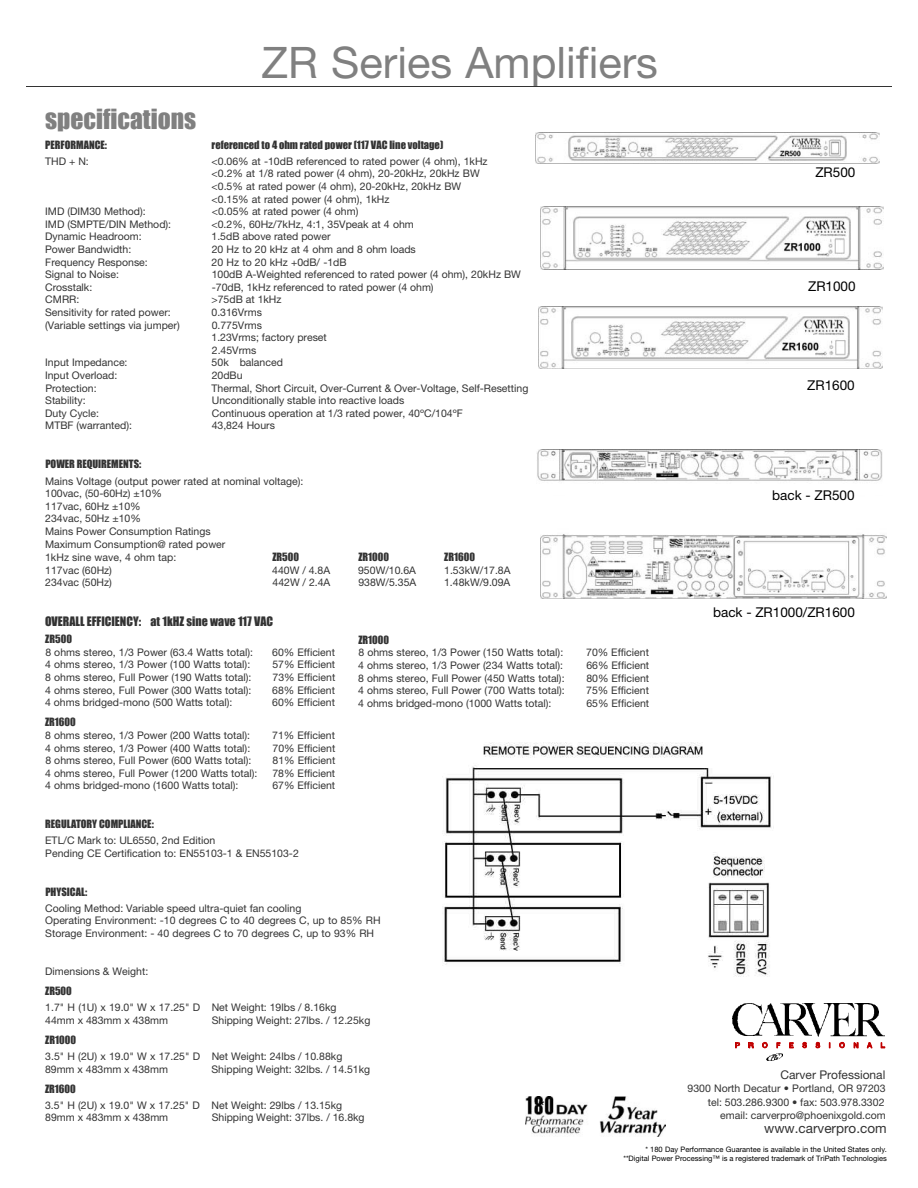
<style>
.page{position:relative;width:918px;height:1188px;background:#fff}
.page>*{position:absolute;margin:0;border:0;box-sizing:border-box;transform-origin:0 0}
.t1{font:43.5px "Helvetica Neue";color:#808080}
.t2{font:25.5px "Impact";color:#808080}
.t3{font:18px "Helvetica Neue";color:#000}
.t4{font:13.5px "Helvetica Neue";color:#000}
.t5{font:13.5px "Helvetica Neue";color:#333}
.t6{font:12px "Impact";color:#333}
.t7{font:12px "Helvetica Neue";color:#333}
.t8{font:10.5px/12.6px "Helvetica Neue";color:#333}
.t9{font:10.5px "Impact";color:#333}
.t10{font:7.5px/9px "Helvetica Neue";color:#000;text-align:right}
</style>
<div class="page">
<img style="left:536px;top:133px;width:343px;height:30px">
<img style="left:540px;top:207px;width:344px;height:62px">
<img style="left:538px;top:306px;width:344px;height:63px">
<img style="left:537px;top:449px;width:346px;height:32px">
<img style="left:540px;top:534px;width:346px;height:64px">
<hr style="left:26px;top:86px;width:865px;height:1px;background:#333">
<img style="left:733px;top:1003px;width:78px;height:33px">
<img style="left:802px;top:1004px;width:83px;height:32px">
<svg style="left:735px;top:1042px;width:5px;height:6px"></svg>
<svg style="left:749px;top:1042px;width:5px;height:6px"></svg>
<svg style="left:762px;top:1042px;width:21px;height:18px"></svg>
<svg style="left:789px;top:1042px;width:5px;height:6px"></svg>
<svg style="left:802px;top:1042px;width:5px;height:6px"></svg>
<svg style="left:815px;top:1042px;width:44px;height:7px"></svg>
<svg style="left:867px;top:1042px;width:19px;height:7px"></svg>
<img style="left:444px;top:743px;width:328px;height:234px">
<img style="left:525px;top:1097px;width:141px;height:40px">
<h1 class="t1" style="left:262px;top:47px;width:398px">ZR Series Amplifiers</h1>
<h2 class="t2" style="left:45px;top:104px;width:152px">specifications</h2>
<p class="t9" style="left:45px;top:138px;width:63px">PERFORMANCE:</p>
<p class="t9" style="left:212px;top:138px;width:233px">referenced to 4 ohm rated power (117 VAC line voltage)</p>
<p class="t8" style="left:45px;top:156px;width:45px">THD + N:</p>
<p class="t8" style="left:212px;top:156px;width:278px">&lt;0.06% at -10dB referenced to rated power (4 ohm), 1kHz &lt;0.2% at 1/8 rated power (4 ohm), 20-20kHz, 20kHz BW &lt;0.5% at rated power (4 ohm), 20-20kHz, 20kHz BW &lt;0.15% at rated power (4 ohm), 1kHz</p>
<p class="t8" style="left:45px;top:206px;width:102px">IMD (DIM30 Method):</p>
<p class="t8" style="left:212px;top:206px;width:148px">&lt;0.05% at rated power (4 ohm)</p>
<p class="t8" style="left:45px;top:219px;width:128px">IMD (SMPTE/DIN Method):</p>
<p class="t8" style="left:212px;top:219px;width:204px">&lt;0.2%, 60Hz/7kHz, 4:1, 35Vpeak at 4 ohm</p>
<p class="t8" style="left:45px;top:231px;width:98px">Dynamic Headroom:</p>
<p class="t8" style="left:212px;top:231px;width:121px">1.5dB above rated power</p>
<p class="t8" style="left:45px;top:244px;width:88px">Power Bandwidth:</p>
<p class="t8" style="left:212px;top:244px;width:206px">20 Hz to 20 kHz at 4 ohm and 8 ohm loads</p>
<p class="t8" style="left:45px;top:257px;width:104px">Frequency Response:</p>
<p class="t8" style="left:212px;top:257px;width:137px">20 Hz to 20 kHz +0dB/ -1dB</p>
<p class="t8" style="left:45px;top:269px;width:75px">Signal to Noise:</p>
<p class="t8" style="left:212px;top:269px;width:311px">100dB A-Weighted referenced to rated power (4 ohm), 20kHz BW</p>
<p class="t8" style="left:45px;top:282px;width:49px">Crosstalk:</p>
<p class="t8" style="left:212px;top:282px;width:223px">-70dB, 1kHz referenced to rated power (4 ohm)</p>
<p class="t8" style="left:45px;top:294px;width:36px">CMRR:</p>
<p class="t8" style="left:212px;top:294px;width:72px">&gt;75dB at 1kHz</p>
<p class="t8" style="left:45px;top:307px;width:127px">Sensitivity for rated power:</p>
<p class="t8" style="left:212px;top:307px;width:52px">0.316Vrms</p>
<p class="t8" style="left:45px;top:320px;width:136px">(Variable settings via jumper)</p>
<p class="t8" style="left:212px;top:320px;width:117px">0.775Vrms<br>1.23Vrms; factory preset<br>2.45Vrms</p>
<p class="t8" style="left:45px;top:357px;width:84px">Input Impedance:</p>
<p class="t8" style="left:212px;top:357px;width:73px">50k balanced</p>
<p class="t8" style="left:45px;top:370px;width:74px">Input Overload:</p>
<p class="t8" style="left:212px;top:370px;width:32px">20dBu</p>
<p class="t8" style="left:45px;top:383px;width:53px">Protection:</p>
<p class="t8" style="left:212px;top:383px;width:318px">Thermal, Short Circuit, Over-Current &amp; Over-Voltage, Self-Resetting</p>
<p class="t8" style="left:45px;top:395px;width:42px">Stability:</p>
<p class="t8" style="left:212px;top:395px;width:194px">Unconditionally stable into reactive loads</p>
<p class="t8" style="left:45px;top:408px;width:56px">Duty Cycle:</p>
<p class="t8" style="left:212px;top:408px;width:252px">Continuous operation at 1/3 rated power, 40ºC/104ºF</p>
<p class="t8" style="left:45px;top:420px;width:88px">MTBF (warranted):</p>
<p class="t8" style="left:212px;top:420px;width:65px">43,824 Hours</p>
<p class="t9" style="left:45px;top:458px;width:97px">POWER REQUIREMENTS:</p>
<p class="t8" style="left:45px;top:475px;width:260px">Mains Voltage (output power rated at nominal voltage):<br>100vac, (50-60Hz) ±10%<br>117vac, 60Hz ±10%<br>234vac, 50Hz ±10%<br>Mains Power Consumption Ratings<br>Maximum Consumption@ rated power</p>
<p class="t8" style="left:45px;top:552px;width:133px">1kHz sine wave, 4 ohm tap:</p>
<p class="t9" style="left:272px;top:550px;width:28px">ZR500</p>
<p class="t9" style="left:358px;top:550px;width:32px">ZR1000</p>
<p class="t9" style="left:444px;top:550px;width:32px">ZR1600</p>
<p class="t8" style="left:45px;top:565px;width:68px">117vac (60Hz)</p>
<p class="t8" style="left:272px;top:565px;width:59px">440W / 4.8A</p>
<p class="t8" style="left:358px;top:565px;width:59px">950W/10.6A</p>
<p class="t8" style="left:444px;top:565px;width:68px">1.53kW/17.8A</p>
<p class="t8" style="left:45px;top:577px;width:68px">234vac (50Hz)</p>
<p class="t8" style="left:272px;top:577px;width:59px">442W / 2.4A</p>
<p class="t8" style="left:358px;top:577px;width:59px">938W/5.35A</p>
<p class="t8" style="left:444px;top:577px;width:68px">1.48kW/9.09A</p>
<p class="t6" style="left:45px;top:614px;width:230px">OVERALL EFFICIENCY: at 1kHZ sine wave 117 VAC</p>
<p class="t9" style="left:45px;top:632px;width:28px">ZR500</p>
<p class="t8" style="left:45px;top:647px;width:209px">8 ohms stereo, 1/3 Power (63.4 Watts total):</p>
<p class="t8" style="left:272px;top:647px;width:64px">60% Efficient</p>
<p class="t8" style="left:45px;top:659px;width:207px">4 ohms stereo, 1/3 Power (100 Watts total):</p>
<p class="t8" style="left:272px;top:659px;width:64px">57% Efficient</p>
<p class="t8" style="left:45px;top:672px;width:208px">8 ohms stereo, Full Power (190 Watts total):</p>
<p class="t8" style="left:273px;top:672px;width:64px">73% Efficient</p>
<p class="t8" style="left:45px;top:685px;width:208px">4 ohms stereo, Full Power (300 Watts total):</p>
<p class="t8" style="left:272px;top:685px;width:64px">68% Efficient</p>
<p class="t8" style="left:45px;top:697px;width:189px">4 ohms bridged-mono (500 Watts total):</p>
<p class="t8" style="left:272px;top:697px;width:64px">60% Efficient</p>
<p class="t9" style="left:45px;top:716px;width:32px">ZR1600</p>
<p class="t8" style="left:45px;top:730px;width:207px">8 ohms stereo, 1/3 Power (200 Watts total):</p>
<p class="t8" style="left:272px;top:730px;width:64px">71% Efficient</p>
<p class="t8" style="left:45px;top:742px;width:207px">4 ohms stereo, 1/3 Power (400 Watts total):</p>
<p class="t8" style="left:273px;top:742px;width:64px">70% Efficient</p>
<p class="t8" style="left:45px;top:755px;width:208px">8 ohms stereo, Full Power (600 Watts total):</p>
<p class="t8" style="left:273px;top:755px;width:64px">81% Efficient</p>
<p class="t8" style="left:45px;top:768px;width:214px">4 ohms stereo, Full Power (1200 Watts total):</p>
<p class="t8" style="left:272px;top:768px;width:64px">78% Efficient</p>
<p class="t8" style="left:45px;top:780px;width:195px">4 ohms bridged-mono (1600 Watts total):</p>
<p class="t8" style="left:272px;top:780px;width:64px">67% Efficient</p>
<p class="t9" style="left:45px;top:817px;width:110px">REGULATORY COMPLIANCE:</p>
<p class="t8" style="left:45px;top:835px;width:255px">ETL/C Mark to: UL6550, 2nd Edition<br>Pending CE Certification to: EN55103-1 &amp; EN55103-2</p>
<p class="t9" style="left:45px;top:885px;width:43px">PHYSICAL:</p>
<p class="t8" style="left:45px;top:903px;width:337px">Cooling Method: Variable speed ultra-quiet fan cooling<br>Operating Environment: -10 degrees C to 40 degrees C, up to 85% RH<br>Storage Environment: - 40 degrees C to 70 degrees C, up to 93% RH</p>
<p class="t8" style="left:45px;top:966px;width:105px">Dimensions &amp; Weight:</p>
<p class="t9" style="left:45px;top:985px;width:28px">ZR500</p>
<p class="t8" style="left:45px;top:1003px;width:293px">1.7" H (1U) x 19.0" W x 17.25" D Net Weight: 19lbs / 8.16kg<br>44mm x 483mm x 438mm</p>
<p class="t9" style="left:358px;top:633px;width:32px">ZR1000</p>
<p class="t8" style="left:358px;top:647px;width:206px">8 ohms stereo, 1/3 Power (150 Watts total):</p>
<p class="t8" style="left:586px;top:647px;width:64px">70% Efficient</p>
<p class="t8" style="left:358px;top:660px;width:206px">4 ohms stereo, 1/3 Power (234 Watts total):</p>
<p class="t8" style="left:586px;top:660px;width:64px">66% Efficient</p>
<p class="t8" style="left:358px;top:673px;width:208px">8 ohms stereo, Full Power (450 Watts total):</p>
<p class="t8" style="left:586px;top:673px;width:64px">80% Efficient</p>
<p class="t8" style="left:358px;top:685px;width:208px">4 ohms stereo, Full Power (700 Watts total):</p>
<p class="t8" style="left:586px;top:685px;width:64px">75% Efficient</p>
<p class="t8" style="left:358px;top:698px;width:195px">4 ohms bridged-mono (1000 Watts total):</p>
<p class="t8" style="left:586px;top:698px;width:64px">65% Efficient</p>
<p class="t8" style="left:212px;top:1015px;width:160px">Shipping Weight: 27lbs. / 12.25kg</p>
<p class="t9" style="left:45px;top:1033px;width:32px">ZR1000</p>
<p class="t8" style="left:45px;top:1051px;width:299px">3.5" H (2U) x 19.0" W x 17.25" D Net Weight: 24lbs / 10.88kg<br>89mm x 483mm x 438mm</p>
<p class="t8" style="left:212px;top:1063px;width:160px">Shipping Weight: 32lbs. / 14.51kg</p>
<p class="t9" style="left:45px;top:1082px;width:32px">ZR1600</p>
<p class="t8" style="left:45px;top:1100px;width:299px">3.5" H (2U) x 19.0" W x 17.25" D Net Weight: 29lbs / 13.15kg<br>89mm x 483mm x 438mm</p>
<p class="t8" style="left:212px;top:1112px;width:154px">Shipping Weight: 37lbs. / 16.8kg</p>
<h3 class="t3" style="left:538px;top:1101px;width:8px">*</h3>
<p class="t4" style="left:815px;top:167px;width:42px">ZR500</p>
<p class="t4" style="left:808px;top:281px;width:49px">ZR1000</p>
<p class="t4" style="left:807px;top:380px;width:49px">ZR1600</p>
<p class="t4" style="left:772px;top:490px;width:84px">back - ZR500</p>
<p class="t4" style="left:713px;top:608px;width:143px">back - ZR1000/ZR1600</p>
<p class="t7" style="left:781px;top:1070px;width:106px">Carver Professional</p>
<p class="t8" style="left:688px;top:1083px;width:200px;line-height:13.5px;text-align:right">9300 North Decatur • Portland, OR 97203 tel: 503.286.9300 • fax: 503.978.3302 email: carverpro@phoenixgold.com</p>
<p class="t5" style="left:764px;top:1123px;width:124px">www.carverpro.com</p>
<p class="t10" style="left:623px;top:1145px;width:265px">* 180 Day Performance Guarantee is available in the United States only. **Digital Power Processing™ is a registered trademark of TriPath Technologies</p>
</div>
